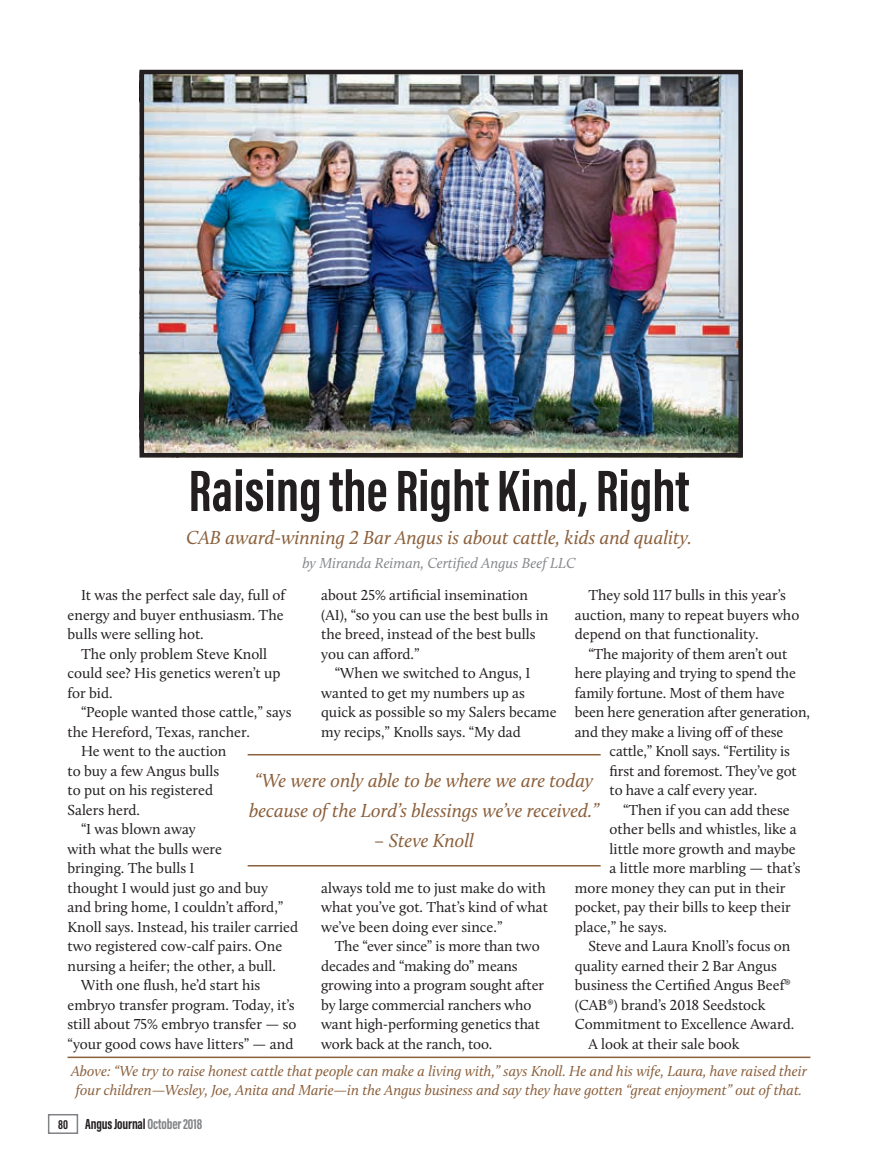
<style>
.page{position:relative;width:878px;height:1168px;background:#fff}
.page>*{position:absolute;margin:0;border:0;box-sizing:border-box;transform-origin:0 0}
.T2_Hed{font:700 60px "Acumin Pro Extra Cond";color:#231f20}
.Pull_Quotes_Body{font:italic 19.5px/30px "Calluna";color:#8b603c;text-align:center}
.T2_Deck{font:italic 19.5px "Calluna";color:#8b603c}
.Body_Text{font:15px/19.5px "Calluna";color:#231f20}
.T2_Cutline{font:italic 15px/19.5px "Calluna";color:#8b603c;text-align:center}
.T2_byline{font:italic 15px "Calluna";color:#87898c}
.t1{font:700 15px "Acumin Pro Extra Cond";letter-spacing:-.01em;color:#231f20}
.s1{font-size:13.5px}
.s2{color:#808285}
</style>
<div class="page">
<img style="left:145px;top:75px;width:592px;height:377px">
<div style="left:140px;top:70px;width:602px;height:387px;border:4px solid #231f20"></div>
<hr style="left:68px;top:1056px;width:742px;height:2px;background:#8b603c">
<hr style="left:248px;top:754px;width:352px;height:1px;background:#8b603c">
<hr style="left:248px;top:865px;width:352px;height:1px;background:#8b603c">
<div style="left:48px;top:1114px;width:30px;height:20px;border:2px solid #808285"></div>
<p class="T2_Hed" style="left:189px;top:454px;width:502px">Raising the Right Kind, Right</p>
<p class="T2_Deck" style="left:186px;top:526px;width:507px">CAB award-winning 2 Bar Angus is about cattle, kids and quality.</p>
<p class="T2_byline" style="left:302px;top:554px;width:275px">by Miranda Reiman, Certified Angus Beef LLC</p>
<p class="Body_Text" style="left:68px;top:585px;width:219px;text-align:justify;text-indent:14px">It was the perfect sale day, full of energy and buyer enthusiasm. The bulls were selling hot.</p>
<p class="Body_Text" style="left:68px;top:644px;width:214px;text-indent:14px">The only problem Steve Knoll could see? His genetics weren’t up for bid.</p>
<p class="Body_Text" style="left:68px;top:702px;width:225px;text-indent:14px">“People wanted those cattle,” says the Hereford, Texas, rancher.</p>
<p class="Body_Text" style="left:68px;top:741px;width:160px;text-indent:14px">He went to the auction to buy a few Angus bulls to put on his registered<br>Salers herd.</p>
<p class="Body_Text" style="left:68px;top:819px;width:232px;text-indent:14px">“I was blown away<br>with what the bulls were<br>bringing. The bulls I<br>thought I would just go and buy<br>and bring home, I couldn’t afford,”<br>Knoll says. Instead, his trailer carried two registered cow-calf pairs. One nursing a heifer; the other, a bull.</p>
<p class="Body_Text" style="left:68px;top:975px;width:230px;text-indent:14px">With one flush, he’d start his embryo transfer program. Today, it’s still about 75% embryo transfer — so “your good cows have litters” — and</p>
<p class="Body_Text" style="left:574px;top:585px;width:226px;text-indent:14px">They sold 117 bulls in this year’s auction, many to repeat buyers who depend on that functionality.</p>
<p class="Body_Text" style="left:588px;top:644px;width:200px">“The majority of them aren’t out</p>
<p class="Body_Text" style="left:574px;top:663px;width:223px">here playing and trying to spend the</p>
<p class="Body_Text" style="left:574px;top:683px;width:211px">family fortune. Most of them have</p>
<p class="Body_Text" style="left:574px;top:702px;width:236px">been here generation after generation,</p>
<p class="Body_Text" style="left:574px;top:722px;width:210px">and they make a living off of these</p>
<p class="Body_Text" style="left:609px;top:741px;width:182px">cattle,” Knoll says. “Fertility is</p>
<p class="Body_Text" style="left:609px;top:761px;width:189px">first and foremost. They’ve got</p>
<p class="Body_Text" style="left:609px;top:780px;width:149px">to have a calf every year.</p>
<p class="Body_Text" style="left:623px;top:800px;width:168px">“Then if you can add these</p>
<p class="Body_Text" style="left:609px;top:819px;width:188px">other bells and whistles, like a</p>
<p class="Body_Text" style="left:609px;top:839px;width:188px">little more growth and maybe</p>
<p class="Body_Text" style="left:609px;top:858px;width:192px">a little more marbling — that’s</p>
<p class="Body_Text" style="left:574px;top:878px;width:212px">more money they can put in their</p>
<p class="Body_Text" style="left:574px;top:897px;width:217px">pocket, pay their bills to keep their</p>
<p class="Body_Text" style="left:574px;top:917px;width:94px">place,” he says.</p>
<p class="Body_Text" style="left:574px;top:936px;width:221px;text-indent:14px">Steve and Laura Knoll’s focus on quality earned their 2 Bar Angus business the Certified Angus Beef® (CAB®) brand’s 2018 Seedstock<br>Commitment to Excellence Award.</p>
<p class="Body_Text" style="left:588px;top:1034px;width:153px">A look at their sale book</p>
<p class="T2_Cutline" style="left:71px;top:1060px;width:737px">Above: “We try to raise honest cattle that people can make a living with,” says Knoll. He and his wife, Laura, have raised their four children—Wesley, Joe, Anita and Marie—in the Angus business and say they have gotten “great enjoyment” out of that.</p>
<p class="Body_Text" style="left:321px;top:585px;width:229px">about 25% artificial insemination (AI), “so you can use the best bulls in the breed, instead of the best bulls you can afford.”</p>
<p class="Body_Text" style="left:321px;top:663px;width:237px;text-indent:14px">“When we switched to Angus, I wanted to get my numbers up as quick as possible so my Salers became my recips,” Knolls says. “My dad</p>
<p class="Pull_Quotes_Body" style="left:249px;top:765px;width:351px">“We were only able to be where we are today because of the Lord’s blessings we’ve received.”</p>
<p class="Pull_Quotes_Body" style="left:374px;top:825px;width:101px">– Steve Knoll</p>
<p class="Body_Text" style="left:321px;top:878px;width:228px">always told me to just make do with what you’ve got. That’s kind of what we’ve been doing ever since.”</p>
<p class="Body_Text" style="left:321px;top:936px;width:224px;text-indent:14px">The “ever since” is more than two decades and “making do” means growing into a program sought after by large commercial ranchers who want high-performing genetics that work back at the ranch, too.</p>
<p class="t1" style="left:58px;top:1115px;width:146px"><span class="s1">80</span> Angus Journal <span class="s2">October 2018</span></p>
</div>
